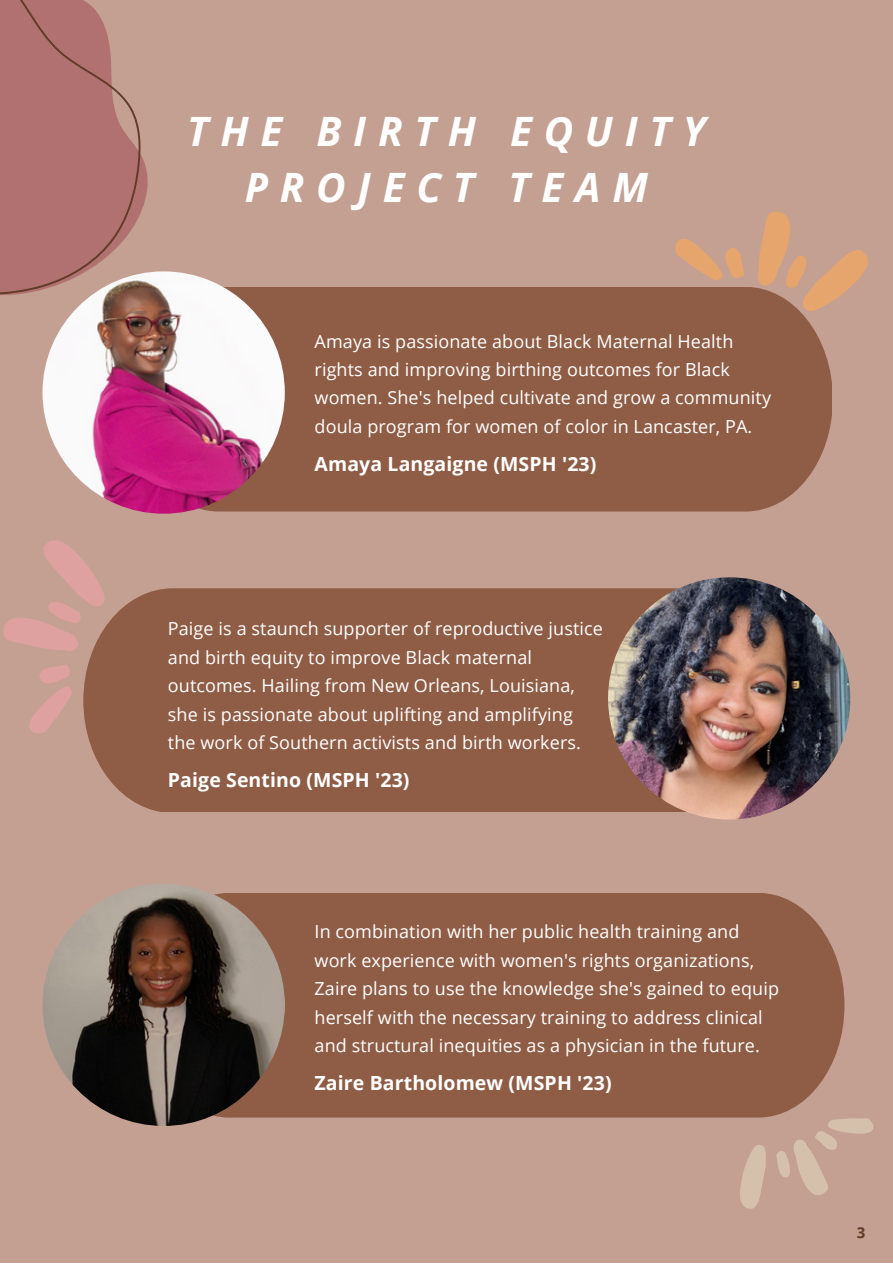
<style>
.page{position:relative;width:893px;height:1264px;background:#fff}
.page>*{position:absolute;margin:0;border:0;box-sizing:border-box;transform-origin:0 0}
.t1{font:italic 700 40.5px/56.2px "Open Sans";letter-spacing:.29em;color:#fff;text-align:center}
.t2{font:700 19.5px "Open Sans";letter-spacing:.005em;color:#fff}
.t3{font:18px/28.5px "Open Sans";letter-spacing:.005em;color:#fff}
.t4{font:700 15px "Open Sans";color:#603b28}
</style>
<div class="page">
<div style="left:0;top:0;width:892px;height:1262px;background:#c4a092"></div>
<div style="left:131px;top:287px;width:701px;height:224px;background:#8f5d46"></div>
<div style="left:208px;top:893px;width:636px;height:224px;background:#8f5d46"></div>
<div style="left:87px;top:588px;width:696px;height:224px;background:#8f5d46"></div>
<img style="left:608px;top:577px;width:242px;height:242px;border-radius:50%">
<img style="left:42px;top:271px;width:243px;height:242px;border-radius:50%">
<img style="left:42px;top:883px;width:243px;height:242px;border-radius:50%">
<svg style="left:673px;top:211px;width:195px;height:106px"></svg>
<svg style="left:3px;top:540px;width:105px;height:194px"></svg>
<svg style="left:718px;top:1079px;width:156px;height:130px"></svg>
<svg style="left:88px;top:157px;width:67px;height:141px"></svg>
<svg style="left:0;top:0;width:142px;height:295px"></svg>
<h1 class="t1" style="left:187px;top:102px;width:519px">THE BIRTH EQUITY<br>PROJECT TEAM</h1>
<p class="t3" style="left:314px;top:326px;width:458px">Amaya is passionate about Black Maternal Health rights and improving birthing outcomes for Black women. She's helped cultivate and grow a community doula program for women of color in Lancaster, PA.</p>
<p class="t2" style="left:314px;top:450px;width:283px">Amaya Langaigne (MSPH '23)</p>
<p class="t3" style="left:168px;top:614px;width:436px">Paige is a staunch supporter of reproductive justice and birth equity to improve Black maternal outcomes. Hailing from New Orleans, Louisiana, she is passionate about uplifting and amplifying the work of Southern activists and birth workers.</p>
<p class="t2" style="left:168px;top:766px;width:243px">Paige Sentino (MSPH '23)</p>
<p class="t3" style="left:314px;top:916px;width:466px">In combination with her public health training and work experience with women's rights organizations, Zaire plans to use the knowledge she's gained to equip herself with the necessary training to address clinical and structural inequities as a physician in the future.</p>
<p class="t2" style="left:314px;top:1068px;width:298px">Zaire Bartholomew (MSPH '23)</p>
<p class="t4" style="left:856px;top:1222px;width:10px">3</p>
</div>
